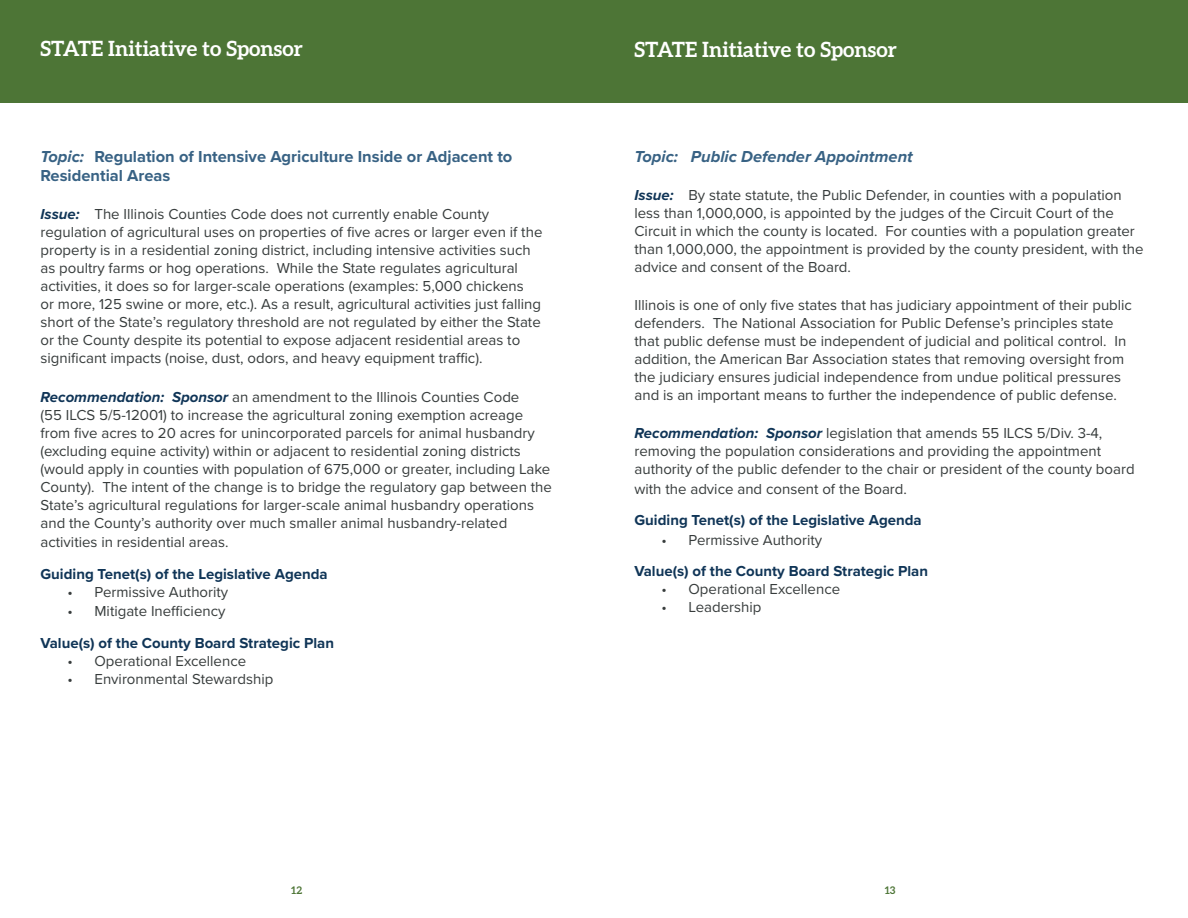
<style>
.page{position:relative;width:1188px;height:918px;background:#fff}
.page>*{position:absolute;margin:0;border:0;box-sizing:border-box;transform-origin:0 0}
.t1{font:700 21px "Aleo";color:#fff}
.t2{font:700 16.5px/19.5px "Proxima Nova";color:#386284}
.t3{font:italic 700 16.5px "Proxima Nova";color:#386284}
.t4{font:15px/18px "Proxima Nova";color:#373c3c}
.t5{font:700 15px "Proxima Nova";color:#103557}
.t6{font:700 10.5px "Aleo";color:#4d7536}
.s1{font-style:italic}
.s2{font-weight:700;font-style:italic;color:#103557}
</style>
<div class="page">
<div style="left:0;top:0;width:1188px;height:103px;background:#4d7536"></div>
<p class="t1" style="left:40px;top:37px;width:264px">STATE Initiative to Sponsor</p>
<p class="t1" style="left:634px;top:38px;width:264px">STATE Initiative to Sponsor</p>
<p class="t2" style="left:40px;top:146px;width:473px"><span class="s1">Topic:</span> Regulation of Intensive Agriculture Inside or Adjacent to<br>Residential Areas</p>
<p class="t4" style="left:40px;top:205px;width:503px"><span class="s2">Issue:</span> The Illinois Counties Code does not currently enable County regulation of agricultural uses on properties of five acres or larger even if the property is in a residential zoning district, including intensive activities such as poultry farms or hog operations. While the State regulates agricultural activities, it does so for larger-scale operations (examples: 5,000 chickens<br>or more, 125 swine or more, etc.). As a result, agricultural activities just falling short of the State’s regulatory threshold are not regulated by either the State or the County despite its potential to expose adjacent residential areas to significant impacts (noise, dust, odors, and heavy equipment traffic).</p>
<p class="t4" style="left:40px;top:387px;width:513px"><span class="s2">Recommendation: Sponsor</span> an amendment to the Illinois Counties Code<br>(55 ILCS 5/5-12001) to increase the agricultural zoning exemption acreage from five acres to 20 acres for unincorporated parcels for animal husbandry (excluding equine activity) within or adjacent to residential zoning districts (would apply in counties with population of 675,000 or greater, including Lake County). The intent of the change is to bridge the regulatory gap between the State’s agricultural regulations for larger-scale animal husbandry operations and the County’s authority over much smaller animal husbandry-related</p>
<p class="t4" style="left:40px;top:532px;width:190px">activities in residential areas.</p>
<p class="t5" style="left:40px;top:562px;width:289px">Guiding Tenet(s) of the Legislative Agenda</p>
<p class="t4" style="left:68px;top:582px;width:162px">• Permissive Authority</p>
<p class="t4" style="left:68px;top:601px;width:159px">• Mitigate Inefficiency</p>
<p class="t5" style="left:40px;top:631px;width:295px">Value(s) of the County Board Strategic Plan</p>
<p class="t4" style="left:68px;top:651px;width:180px">• Operational Excellence</p>
<p class="t4" style="left:68px;top:669px;width:207px">• Environmental Stewardship</p>
<p class="t3" style="left:634px;top:144px;width:280px">Topic: Public Defender Appointment</p>
<p class="t4" style="left:634px;top:185px;width:511px"><span class="s2">Issue:</span> By state statute, the Public Defender, in counties with a population less than 1,000,000, is appointed by the judges of the Circuit Court of the Circuit in which the county is located. For counties with a population greater than 1,000,000, the appointment is provided by the county president, with the advice and consent of the Board.</p>
<p class="t4" style="left:634px;top:295px;width:499px">Illinois is one of only five states that has judiciary appointment of their public defenders. The National Association for Public Defense’s principles state that public defense must be independent of judicial and political control. In addition, the American Bar Association states that removing oversight from the judiciary ensures judicial independence from undue political pressures and is an important means to further the independence of public defense.</p>
<p class="t4" style="left:634px;top:424px;width:502px"><span class="s2">Recommendation: Sponsor</span> legislation that amends 55 ILCS 5/Div. 3-4, removing the population considerations and providing the appointment authority of the public defender to the chair or president of the county board</p>
<p class="t4" style="left:634px;top:479px;width:274px">with the advice and consent of the Board.</p>
<p class="t5" style="left:634px;top:509px;width:289px">Guiding Tenet(s) of the Legislative Agenda</p>
<p class="t4" style="left:661px;top:530px;width:162px">• Permissive Authority</p>
<p class="t5" style="left:634px;top:560px;width:295px">Value(s) of the County Board Strategic Plan</p>
<p class="t4" style="left:661px;top:580px;width:180px">• Operational Excellence</p>
<p class="t4" style="left:661px;top:598px;width:101px">• Leadership</p>
<p class="t6" style="left:291px;top:884px;width:12px">12</p>
<p class="t6" style="left:885px;top:884px;width:12px">13</p>
</div>
